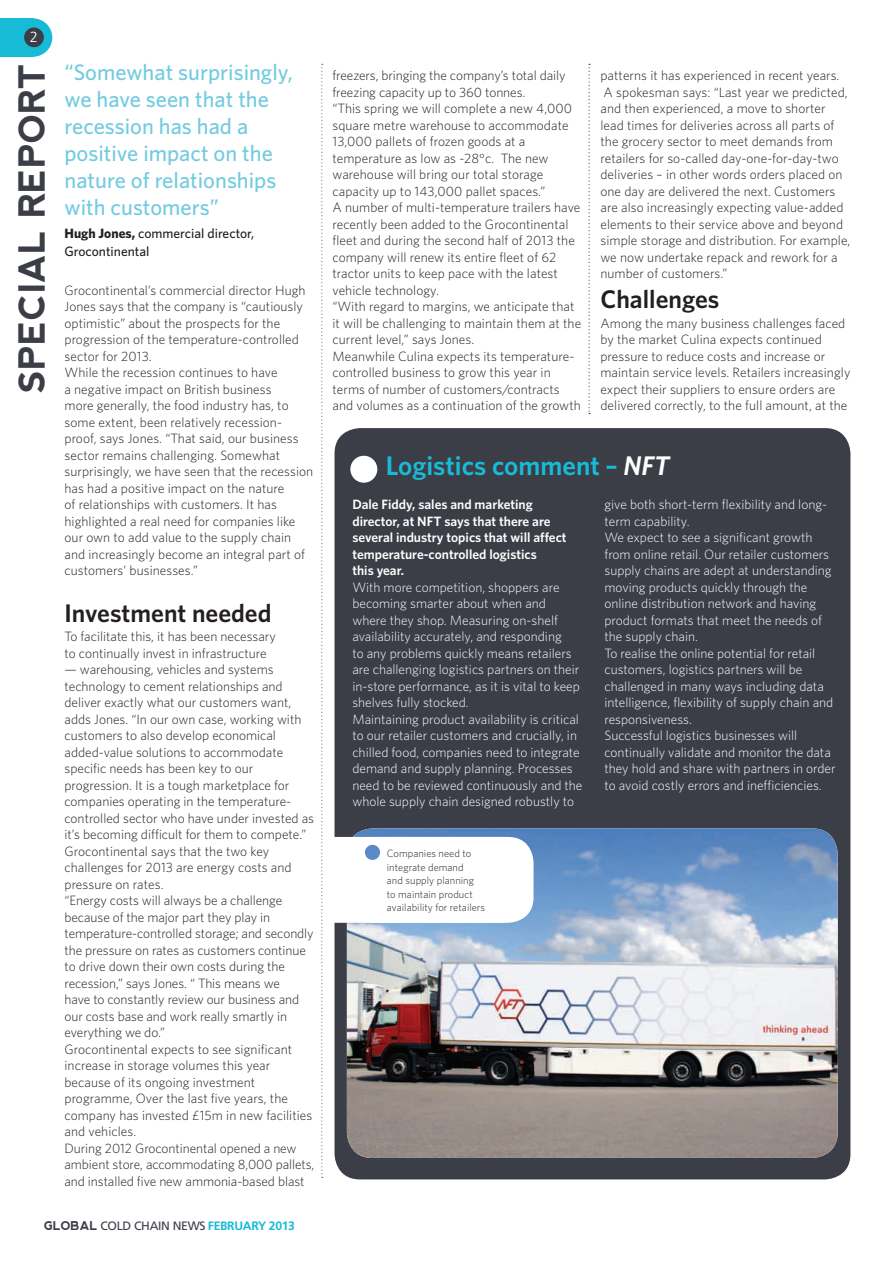
<style>
.page{position:relative;width:893px;height:1263px;background:#fff}
.page>*{position:absolute;margin:0;border:0;box-sizing:border-box;transform-origin:0 0}
.t1{font:700 36px "nevis";color:#3b3e47}
.t2{font:600 27px "Whitney HTF";color:#18bbd6}
.t3{font:600 25.5px "Whitney HTF";color:#231f20}
.t4{font:500 22.5px/27px "Whitney HTF";color:#73cbe0}
.t5{font:300 14.7px "Frutiger";color:#fff}
.t6{font:300 13.5px/16.5px "Whitney HTF";letter-spacing:.005em;color:#231f20}
.t7{font:300 13.5px/16.5px "Whitney HTF";color:#fff}
.t8{font:600 13.5px/16.5px "Whitney HTF";color:#fff}
.t9{font:500 13.5px/18px "Whitney HTF";color:#231f20}
.t10{font:700 12.15px "Frutiger";letter-spacing:-.025em;color:#18bbd6}
.t11{font:12.15px "Frutiger";color:#3b3e47}
.t12{font:300 10.5px/13.5px "Whitney HTF";letter-spacing:.005em;color:#231f20}
.s1{font-weight:700}
.s2{font-family:"nevis";font-weight:700}
.s3{font-weight:400;color:#3b3e47}
.s4{font-style:italic;color:#fff}
</style>
<div class="page">
<div style="left:0;top:18px;width:33px;height:39px;background:#18bbd6"></div>
<div style="left:14px;top:18px;width:38px;height:39px;background:#18bbd6;border-radius:50%"></div>
<svg style="left:24px;top:27px;width:20px;height:21px"></svg>
<div style="left:334px;top:428px;width:516px;height:751px;background:#3b3e47;border-radius:26px"></div>
<img style="left:533px;top:828px;width:305px;height:330px">
<svg style="left:321px;top:64px;width:212px;height:1114px"></svg>
<svg style="left:588px;top:64px;width:2px;height:350px"></svg>
<p class="t5" style="left:30px;top:29px;width:10px">2</p>
<h1 class="t1" style="left:12px;top:393px;width:331px;rotate:-90deg">SPECIAL REPORT</h1>
<h3 class="t4" style="left:65px;top:58px;width:230px">“Somewhat surprisingly, we have seen that the recession has had a positive impact on the nature of relationships with customers”</h3>
<p class="t9" style="left:65px;top:224px;width:191px"><span class="s1">Hugh Jones,</span> commercial director,<br>Grocontinental</p>
<p class="t6" style="left:65px;top:282px;width:250px">Grocontinental’s commercial director Hugh Jones says that the company is “cautiously optimistic” about the prospects for the progression of the temperature-controlled sector for 2013.<br>While the recession continues to have<br>a negative impact on British business<br>more generally, the food industry has, to some extent, been relatively recession&shy;proof, says Jones. “That said, our business sector remains challenging. Somewhat surprisingly, we have seen that the recession has had a positive impact on the nature<br>of relationships with customers. It has highlighted a real need for companies like our own to add value to the supply chain and increasingly become an integral part of customers’ businesses.”</p>
<h3 class="t3" style="left:65px;top:597px;width:209px">Investment needed</h3>
<p class="t6" style="left:65px;top:628px;width:213px">To facilitate this, it has been necessary to continually invest in infrastructure</p>
<p class="t6" style="left:65px;top:661px;width:251px">— warehousing, vehicles and systems technology to cement relationships and deliver exactly what our customers want, adds Jones. “In our own case, working with customers to also develop economical added-value solutions to accommodate specific needs has been key to our progression. It is a tough marketplace for companies operating in the temperature&shy;controlled sector who have under invested as it’s becoming difficult for them to compete.” Grocontinental says that the two key challenges for 2013 are energy costs and pressure on rates.<br>“Energy costs will always be a challenge because of the major part they play in temperature-controlled storage; and secondly the pressure on rates as customers continue to drive down their own costs during the recession,” says Jones. “ This means we<br>have to constantly review our business and our costs base and work really smartly in everything we do.”<br>Grocontinental expects to see significant increase in storage volumes this year because of its ongoing investment programme, Over the last five years, the company has invested £15m in new facilities and vehicles.<br>During 2012 Grocontinental opened a new ambient store, accommodating 8,000 pallets, and installed five new ammonia-based blast</p>
<p class="t11" style="left:44px;top:1218px;width:110px"><span class="s2">GLOBAL</span> COL D CHAIN</p>
<p class="t10" style="left:173px;top:1218px;width:124px"><span class="s3">NEWS</span> FEBRUARY 2013</p>
<p class="t6" style="left:332px;top:67px;width:250px">freezers, bringing the company’s total daily freezing capacity up to 360 tonnes.<br>“This spring we will complete a new 4,000 square metre warehouse to accommodate 13,000 pallets of frozen goods at a temperature as low as -28°c. The new warehouse will bring our total storage capacity up to 143,000 pallet spaces.”<br>A number of multi-temperature trailers have recently been added to the Grocontinental fleet and during the second half of 2013 the company will renew its entire fleet of 62 tractor units to keep pace with the latest vehicle technology.<br>“With regard to margins, we anticipate that it will be challenging to maintain them at the current level,” says Jones.<br>Meanwhile Culina expects its temperature&shy;controlled business to grow this year in terms of number of customers/contracts and volumes as a continuation of the growth</p>
<p class="t6" style="left:600px;top:67px;width:251px">patterns it has experienced in recent years.<br>A spokesman says: “Last year we predicted, and then experienced, a move to shorter lead times for deliveries across all parts of the grocery sector to meet demands from retailers for so-called day-one-for-day-two deliveries – in other words orders placed on one day are delivered the next. Customers are also increasingly expecting value-added elements to their service above and beyond simple storage and distribution. For example, we now undertake repack and rework for a number of customers.”</p>
<h3 class="t3" style="left:600px;top:284px;width:120px">Challenges</h3>
<p class="t6" style="left:600px;top:315px;width:251px">Among the many business challenges faced by the market Culina expects continued pressure to reduce costs and increase or maintain service levels. Retailers increasingly expect their suppliers to ensure orders are delivered correctly, to the full amount, at the</p>
<h2 class="t2" style="left:386px;top:449px;width:285px">Logistics comment – <span class="s4">NFT</span></h2>
<p class="t8" style="left:352px;top:496px;width:216px">Dale Fiddy, sales and marketing director, at NFT says that there are several industry topics that will affect temperature-controlled logistics<br>this year.</p>
<p class="t7" style="left:352px;top:579px;width:232px">With more competition, shoppers are becoming smarter about when and where they shop. Measuring on-shelf availability accurately, and responding<br>to any problems quickly means retailers are challenging logistics partners on their in-store performance, as it is vital to keep shelves fully stocked.<br>Maintaining product availability is critical to our retailer customers and crucially, in chilled food, companies need to integrate demand and supply planning. Processes need to be reviewed continuously and the whole supply chain designed robustly to</p>
<p class="t12" style="left:387px;top:846px;width:100px">Companies need to integrate demand<br>and supply planning to maintain product availability for retailers</p>
<p class="t7" style="left:604px;top:496px;width:233px">give both short-term flexibility and long&shy;term capability.<br>We expect to see a significant growth from online retail. Our retailer customers supply chains are adept at understanding moving products quickly through the online distribution network and having product formats that meet the needs of the supply chain.<br>To realise the online potential for retail customers, logistics partners will be challenged in many ways including data intelligence, flexibility of supply chain and responsiveness.<br>Successful logistics businesses will continually validate and monitor the data they hold and share with partners in order to avoid costly errors and inefficiencies.</p>
</div>
